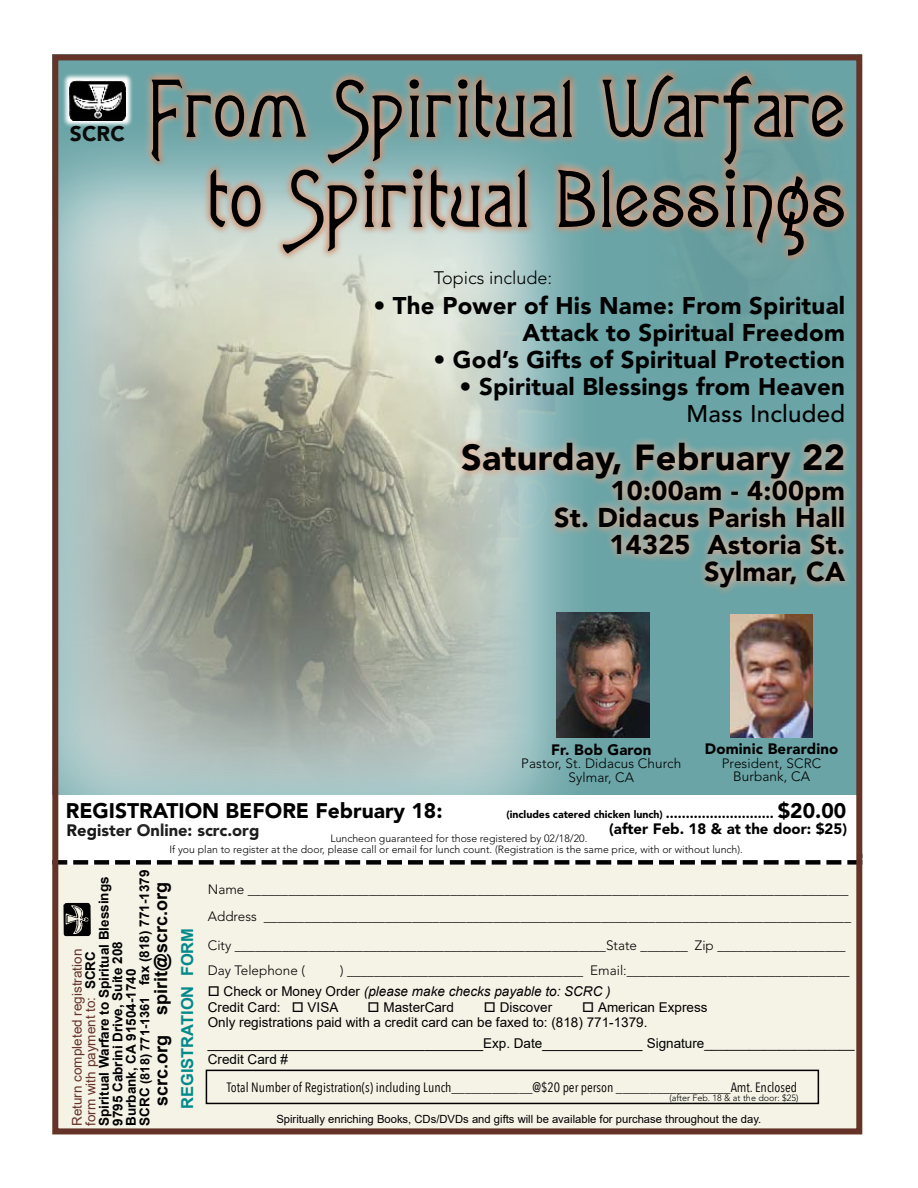
<style>
.page{position:relative;width:918px;height:1188px;background:#fff}
.page>*{position:absolute;margin:0;border:0;box-sizing:border-box;transform-origin:0 0}
.t1{font:96px/90px "Agatha";letter-spacing:.01em;color:#000;text-align:right}
.t2{font:900 36px "Avenir LT Std";letter-spacing:.01em;color:#000}
.t3{font:900 27px/27px "Avenir LT Std";letter-spacing:.01em;color:#000;text-align:right}
.t4{font:900 24px/27px "Avenir LT Std";letter-spacing:.01em;color:#000;text-align:right}
.t5{font:500 24px "Avenir LT Std";letter-spacing:.01em;color:#000}
.t6{font:900 21px "Avenir LT Std";color:#000}
.t7{font:700 18px "Arial";color:#000}
.t8{font:300 18px "Avenir LT Std";color:#000}
.t9{font:900 16.5px "Avenir LT Std";color:#000}
.t10{font:700 16.5px "Arial";color:#008a8b}
.t11{font:15px "Arial";color:#000}
.t12{font:900 15px "Avenir LT Std";letter-spacing:.01em;color:#000}
.t13{font:300 13.5px/13.5px "Avenir LT Std";letter-spacing:.01em;color:#000;text-align:center}
.t14{font:13.5px/16.2px "Arial";color:#000}
.t15{font:700 13.5px/13.5px "Arial";color:#000}
.t16{font:condensed 13.5px "Avenir Next LT Pro";color:#000}
.t17{font:11.25px "Arial";color:#000}
.t18{font:300 10.5px/10.5px "Avenir LT Std";color:#000;text-align:center}
.t19{font:900 10.5px "Avenir LT Std";color:#000}
.t20{font:300 9px "Avenir LT Std";color:#000}
.s1{font-size:13.5px}
.s2{font-size:21px}
.s3{font-weight:400;color:#653328}
.s4{font-size:12.75px}
.s5{font-style:italic}
</style>
<div class="page">
<div style="left:52px;top:54px;width:810px;height:796px;background:#6aa4a6"></div>
<div style="left:52px;top:859px;width:810px;height:275px;background:#f5f2e6"></div>
<img style="left:63px;top:903px;width:28px;height:33px">
<svg style="left:63px;top:74px;width:69px;height:37px"></svg>
<svg style="left:68px;top:79px;width:60px;height:32px"></svg>
<img style="left:70px;top:81px;width:56px;height:30px">
<img style="left:731px;top:614px;width:82px;height:123px">
<img style="left:606px;top:613px;width:43px;height:124px">
<div style="left:52px;top:795px;width:810px;height:69px;background:#fff"></div>
<div style="left:206px;top:1070px;width:613px;height:34px;border:2px solid #000"></div>
<svg style="left:606px;top:860px;width:249px;height:5px"></svg>
<div style="left:50px;top:111px;width:556px;height:762px;background:#fff;opacity:.75"></div>
<div style="left:55px;top:185px;width:476px;height:613px;background:#000;opacity:.75"></div>
<div style="left:142px;top:66px;width:711px;height:199px;background:#fff;opacity:.75"></div>
<div style="left:454px;top:434px;width:400px;height:163px;background:#fff;opacity:.75"></div>
<div style="left:52px;top:54px;width:810px;height:1080px;border:6px solid #653328"></div>
<h3 class="t6" style="left:70px;top:121px;width:57px">SCRC</h3>
<h1 class="t1" style="left:149px;top:69px;width:698px">From Spiritual Warfare to Spiritual Blessings</h1>
<h3 class="t8" style="left:434px;top:267px;width:120px">Topics include:</h3>
<h3 class="t4" style="left:373px;top:293px;width:473px">• The Power of His Name: From Spiritual<br>Attack to Spiritual Freedom</h3>
<h3 class="t4" style="left:433px;top:347px;width:413px">• God’s Gifts of Spiritual Protection</h3>
<h3 class="t4" style="left:460px;top:374px;width:387px">• Spiritual Blessings from Heaven</h3>
<h3 class="t5" style="left:687px;top:400px;width:160px">Mass Included</h3>
<h2 class="t2" style="left:461px;top:436px;width:385px">Saturday, February 22</h2>
<h3 class="t3" style="left:554px;top:477px;width:292px">10:00am - 4:00pm<br>St. Didacus Parish Hall<br>14325 Astoria St.<br>Sylmar, CA</h3>
<p class="t12" style="left:551px;top:741px;width:102px">Fr. Bob Garon</p>
<p class="t13" style="left:521px;top:757px;width:162px">Pastor, St. Didacus Church<br>Sylmar, CA</p>
<p class="t12" style="left:705px;top:740px;width:135px">Dominic Berardino</p>
<p class="t13" style="left:722px;top:756px;width:101px">President, SCRC<br>Burbank, CA</p>
<h3 class="t6" style="left:66px;top:798px;width:378px">REGISTRATION BEFORE February 18:</h3>
<p class="t19" style="left:507px;top:808px;width:341px">(includes catered chicken lunch) <span class="s1">...........................</span> <span class="s2">$20.00</span></p>
<p class="t12" style="left:609px;top:820px;width:239px">(after Feb. 18 &amp; at the door: $25)</p>
<p class="t18" style="left:170px;top:833px;width:575px">Luncheon guaranteed for those registered by 02/18/20.<br>If you plan to register at the door, please call or email for lunch count. (Registration is the same price, with or without lunch).</p>
<p class="t9" style="left:67px;top:820px;width:194px">Register Online: scrc.org</p>
<p class="t15" style="left:71px;top:1126px;width:258px;rotate:-90deg"><span class="s3">Return completed registration<br>form with payment to:</span> SCRC<br>Spiritual Warfare to Spiritual Blessings<br>9795 Cabrini Drive, Suite 208<br>Burbank, CA 91504-1740<br>SCRC <span class="s4">(818) 771-1361</span> fax (818) 771-1379</p>
<h3 class="t7" style="left:148px;top:1106px;width:225px;rotate:-90deg">scrc.org spirit@scrc.org</h3>
<p class="t10" style="left:176px;top:1109px;width:183px;rotate:-90deg">REGISTRATION FORM</p>
<p class="t13" style="left:208px;top:876px;width:645px;line-height:27px;text-align:left">Name _________________________________________________________________________________________<br>Address _______________________________________________________________________________________</p>
<p class="t13" style="left:208px;top:932px;width:639px;line-height:25.5px;text-align:left">City _______________________________________________________State _______ Zip ___________________<br>Day Telephone (</p>
<p class="t13" style="left:340px;top:964px;width:511px">) ___________________________________ Email:_________________________________</p>
<p class="t14" style="left:208px;top:983px;width:404px">□ Check or Money Order <span class="s5">(please make checks payable to: SCRC )<br></span>Credit Card: □ VISA</p>
<p class="t14" style="left:208px;top:1000px;width:501px;line-height:15px;text-indent:374px">□ American Express<br>Only registrations paid with a credit card can be faxed to: (818) 771-1379.</p>
<p class="t11" style="left:208px;top:1032px;width:648px">_________________________________<span class="s1">Exp. Date</span>____________ <span class="s1">Signature____________________</span></p>
<p class="t14" style="left:208px;top:1052px;width:82px">Credit Card #</p>
<p class="t14" style="left:368px;top:999px;width:88px">□ MasterCard</p>
<p class="t14" style="left:484px;top:999px;width:70px">□ Discover</p>
<p class="t16" style="left:227px;top:1079px;width:572px">Total Number of Registration(s) including Lunch____________@$20 per person _________________Amt. Enclosed</p>
<p class="t20" style="left:669px;top:1092px;width:131px">(after Feb. 18 &amp; at the door: $25)</p>
<p class="t17" style="left:276px;top:1111px;width:487px">Spiritually enriching Books, CDs/DVDs and gifts will be available for purchase throughout the day.</p>
</div>
